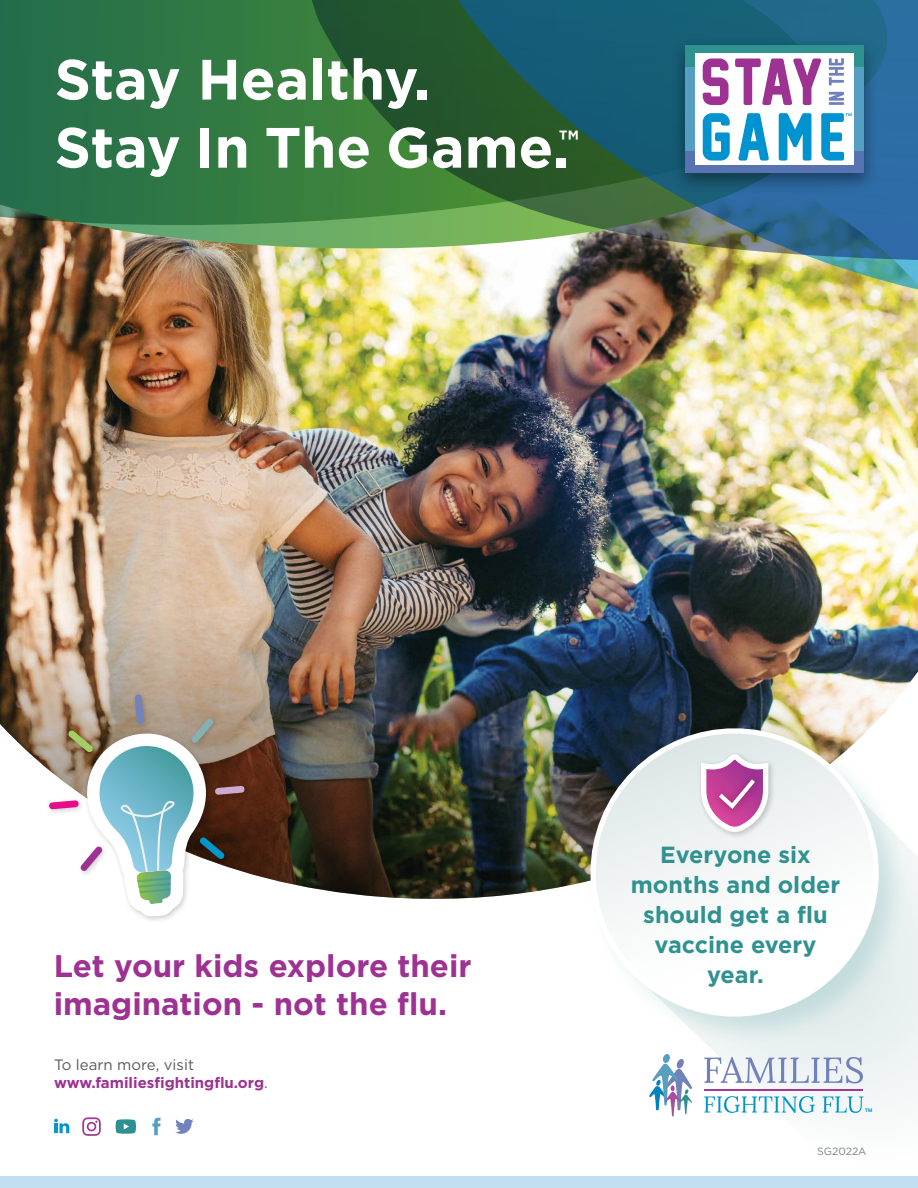
<style>
.page{position:relative;width:918px;height:1188px;background:#fff}
.page>*{position:absolute;margin:0;border:0;box-sizing:border-box;transform-origin:0 0}
.t1{font:700 56.7px/68.1px "Gotham";color:#fff}
.t2{font:700 31.2px/37.5px "Gotham";color:#9d3293}
.t3{font:700 23.4px/30px "Gotham";color:#2f9190;text-align:center}
.t4{font:700 15px/18px "Gotham";color:#9d3293}
.t5{font:10.5px "Gotham";color:#808285}
.t6{font:700 4.95px "Forma DJR Display";color:#0295ca}
.s1{font-weight:400;color:#58595b}
</style>
<div class="page">
<img style="left:0;top:290px;width:918px;height:326px">
<img style="left:0;top:616px;width:918px;height:283px">
<svg style="left:634px;top:775px;width:284px;height:402px"></svg>
<div style="left:586px;top:724px;width:323px;height:323px;background:#2f9190;opacity:.15"></div>
<svg style="left:572px;top:710px;width:318px;height:325px"></svg>
<img style="left:0;top:251px;width:458px;height:39px">
<svg style="left:0;top:0;width:283px;height:251px;background:#357648"></svg>
<img style="left:458px;top:263px;width:460px;height:27px">
<svg style="left:283px;top:0;width:635px;height:263px;background:#3a715e"></svg>
<div style="left:671px;top:38px;width:207px;height:156px;background:#000;opacity:.4"></div>
<div style="left:686px;top:62px;width:178px;height:92px;background:#579fc2"></div>
<div style="left:686px;top:45px;width:178px;height:22px;background:#2f9190"></div>
<div style="left:686px;top:152px;width:178px;height:21px;background:#5873b1"></div>
<div style="left:695px;top:53px;width:159px;height:112px;background:#fff"></div>
<svg style="left:703px;top:59px;width:26px;height:46px"></svg>
<svg style="left:735px;top:58px;width:86px;height:47px"></svg>
<svg style="left:703px;top:113px;width:27px;height:48px"></svg>
<svg style="left:738px;top:113px;width:31px;height:48px"></svg>
<svg style="left:779px;top:113px;width:32px;height:48px"></svg>
<hr style="left:829px;top:102px;width:15px;height:3px;background:#7082bd">
<svg style="left:829px;top:92px;width:15px;height:9px"></svg>
<svg style="left:829px;top:58px;width:15px;height:27px"></svg>
<svg style="left:821px;top:113px;width:31px;height:48px"></svg>
<div style="left:0;top:1177px;width:918px;height:11px;background:#c2dff1"></div>
<svg style="left:116px;top:1119px;width:20px;height:15px"></svg>
<svg style="left:54px;top:1119px;width:15px;height:14px"></svg>
<svg style="left:82px;top:1117px;width:19px;height:19px"></svg>
<svg style="left:152px;top:1118px;width:9px;height:17px"></svg>
<svg style="left:175px;top:1119px;width:19px;height:15px"></svg>
<svg style="left:704px;top:1057px;width:159px;height:26px"></svg>
<svg style="left:704px;top:1096px;width:111px;height:17px"></svg>
<svg style="left:823px;top:1096px;width:40px;height:17px"></svg>
<hr style="left:704px;top:1089px;width:159px;height:1px;background:#a33995">
<svg style="left:649px;top:1054px;width:43px;height:62px"></svg>
<div style="left:46px;top:691px;width:206px;height:233px;background:#000;opacity:.2"></div>
<svg style="left:49px;top:694px;width:196px;height:223px"></svg>
<div style="left:697px;top:750px;width:78px;height:89px;background:#000;opacity:.2"></div>
<svg style="left:701px;top:754px;width:67px;height:78px"></svg>
<h1 class="t1" style="left:55px;top:45px;width:526px">Stay Healthy.<br>Stay In The Game.<sup>™</sup></h1>
<h2 class="t2" style="left:54px;top:947px;width:419px">Let your kids explore their imagination - not the flu.</h2>
<p class="t4" style="left:54px;top:1055px;width:215px"><span class="s1">To learn more, visit </span>www.familiesfightingflu.org<span class="s1">.</span></p>
<p class="t3" style="left:631px;top:839px;width:211px">Everyone six months and older should get a flu vaccine every year.</p>
<p class="t6" style="left:865px;top:1107px;width:8px">TM</p>
<p class="t5" style="left:817px;top:1144px;width:51px">SG2022A</p>
</div>
